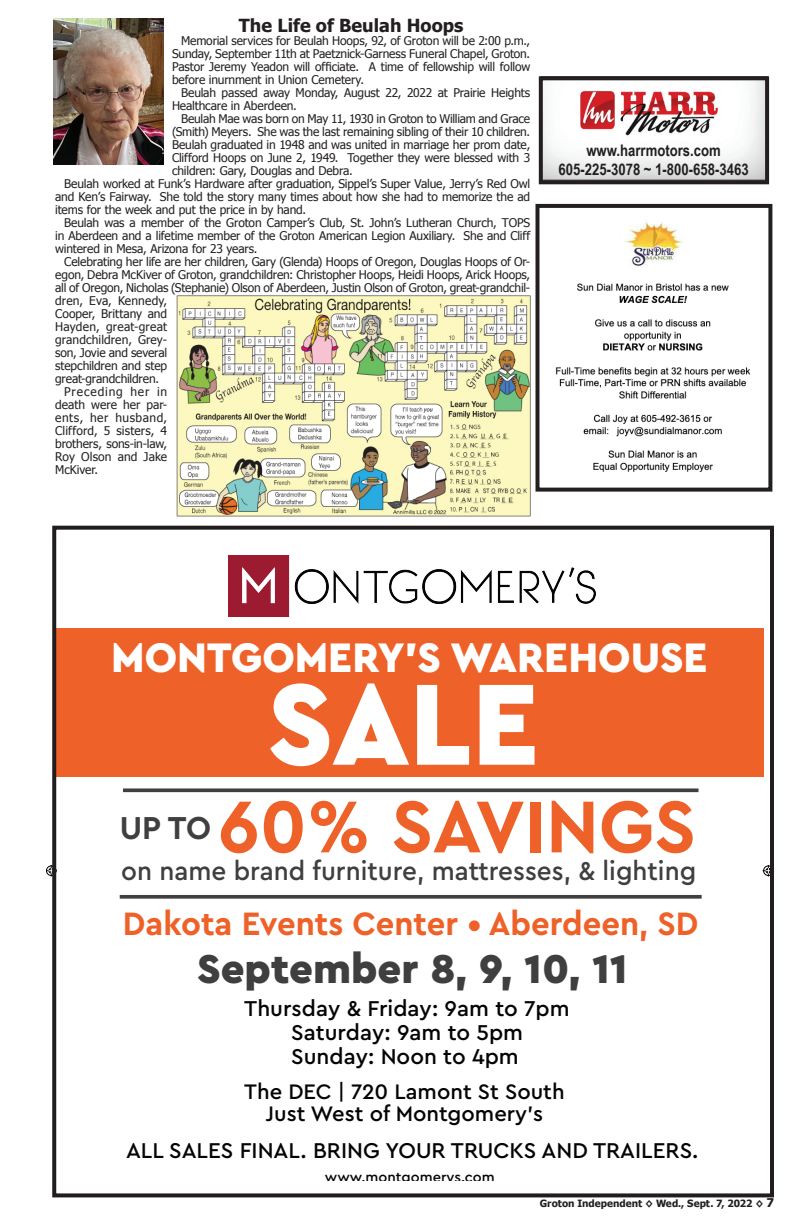
<style>
.page{position:relative;width:792px;height:1224px;background:#fff}
.page>*{position:absolute;margin:0;border:0;box-sizing:border-box;transform-origin:0 0}
.t1{font:900 120.9px "Cera Pro";color:#fff}
.t2{font:700 76.8px "Cera Pro";color:#ee6128}
.t3{font:900 43.2px "Cera Pro";color:#fff}
.t4{font:900 42.1px "Cera Pro";color:#3f3f3f}
.t5{font:700 33.9px "Cera Pro";color:#ee6128}
.t6{font:700 33.2px "Cera Pro";color:#3f3f3f}
.t7{font:500 27px "Cera Pro";color:#3f3f3f}
.t8{font:500 22.5px/24px "Cera Pro";color:#040503;text-align:center}
.t9{font:500 22.4px "Cera Pro";color:#040503}
.t10{font:500 22px/22.4px "Cera Pro";color:#040503;text-align:center}
.t11{font:700 18px "Tahoma";color:#231f20}
.t12{font:700 16px/19.2px "Arial Narrow";color:#231f20;text-align:center}
.t13{font:500 14.7px "Cera Pro";color:#040503}
.t14{font:12px/13px "Tahoma";letter-spacing:-.01em;color:#231f20;text-align:justify}
.t15{font:12px "Tahoma";letter-spacing:.01em;color:#231f20}
.t16{font:12px "Tahoma";letter-spacing:.015em;color:#231f20}
.t17{font:12px "Tahoma";letter-spacing:.045em;color:#231f20}
.t18{font:12px "Tahoma";letter-spacing:.07em;color:#231f20}
.t19{font:700 10px "Tahoma";color:#231f20}
.s1{font-size:12px}
</style>
<div class="page">
<img style="left:229px;top:556px;width:367px;height:61px">
<div style="left:56px;top:628px;width:708px;height:149px;background:#ee6128"></div>
<svg style="left:123px;top:788px;width:576px;height:4px;background:#555"></svg>
<svg style="left:120px;top:895px;width:582px;height:4px;background:#505050"></svg>
<svg style="left:46px;top:865px;width:6px;height:11px"></svg>
<svg style="left:763px;top:865px;width:6px;height:11px"></svg>
<div style="left:52px;top:526px;width:722px;height:671px;border:4px solid #211d1e"></div>
<img style="left:53px;top:18px;width:110px;height:146px">
<img style="left:176px;top:295px;width:354px;height:222px">
<img style="left:544px;top:81px;width:220px;height:98px">
<div style="left:539px;top:76px;width:230px;height:108px;border:4px solid #231f20"></div>
<img style="left:555px;top:221px;width:196px;height:251px">
<div style="left:536px;top:204px;width:236px;height:288px;border:4px solid #231f20"></div>
<h3 class="t11" style="left:239px;top:13px;width:226px">The Life of Beulah Hoops</h3>
<p class="t14" style="left:172px;top:34px;width:360px;text-indent:9px">Memorial services for Beulah Hoops, 92, of Groton will be 2:00 p.m., Sunday, September 11th at Paetznick-Garness Funeral Chapel, Groton.<br>Pastor Jeremy Yeadon will officiate. A time of fellowship will follow before inurnment in Union Cemetery.</p>
<p class="t14" style="left:172px;top:86px;width:360px;text-indent:9px">Beulah passed away Monday, August 22, 2022 at Prairie Heights<br>Healthcare in Aberdeen.</p>
<p class="t14" style="left:181px;top:112px;width:351px">Beulah Mae was born on May 11, 1930 in Groton to William and Grace</p>
<p class="t14" style="left:172px;top:125px;width:360px">(Smith) Meyers. She was the last remaining sibling of their 10 children.</p>
<p class="t14" style="left:172px;top:138px;width:360px">Beulah graduated in 1948 and was united in marriage her prom date,</p>
<p class="t14" style="left:172px;top:151px;width:360px">Clifford Hoops on June 2, 1949. Together they were blessed with 3</p>
<p class="t14" style="left:172px;top:164px;width:182px">children: Gary, Douglas and Debra.</p>
<p class="t14" style="left:64px;top:177px;width:468px">Beulah worked at Funk’s Hardware after graduation, Sippel’s Super Value, Jerry’s Red Owl</p>
<p class="t14" style="left:55px;top:190px;width:477px">and Ken’s Fairway. She told the story many times about how she had to memorize the ad</p>
<p class="t14" style="left:55px;top:202px;width:252px">items for the week and put the price in by hand.</p>
<p class="t14" style="left:64px;top:215px;width:468px">Beulah was a member of the Groton Camper’s Club, St. John’s Lutheran Church, TOPS</p>
<p class="t14" style="left:55px;top:228px;width:477px">in Aberdeen and a lifetime member of the Groton American Legion Auxiliary. She and Cliff</p>
<p class="t14" style="left:55px;top:241px;width:204px">wintered in Mesa, Arizona for 23 years.</p>
<p class="t14" style="left:64px;top:254px;width:468px">Celebrating her life are her children, Gary (Glenda) Hoops of Oregon, Douglas Hoops of Or-</p>
<p class="t14" style="left:55px;top:267px;width:477px">egon, Debra McKiver of Groton, grandchildren: Christopher Hoops, Heidi Hoops, Arick Hoops,</p>
<p class="t14" style="left:55px;top:280px;width:477px">all of Oregon, Nicholas (Stephanie) Olson of Aberdeen, Justin Olson of Groton, great-grandchil-</p>
<p class="t15" style="left:55px;top:292px;width:113px">dren, Eva, Kennedy,</p>
<p class="t14" style="left:55px;top:306px;width:113px">Cooper, Brittany and</p>
<p class="t16" style="left:55px;top:318px;width:113px">Hayden, great-great</p>
<p class="t15" style="left:55px;top:331px;width:113px">grandchildren, Grey-</p>
<p class="t14" style="left:55px;top:345px;width:113px">son, Jovie and several</p>
<p class="t14" style="left:55px;top:358px;width:113px">stepchildren and step</p>
<p class="t14" style="left:55px;top:371px;width:105px">great-grandchildren.</p>
<p class="t18" style="left:64px;top:383px;width:104px">Preceding her in</p>
<p class="t14" style="left:55px;top:397px;width:113px">death were her par-</p>
<p class="t17" style="left:55px;top:409px;width:113px">ents, her husband,</p>
<p class="t15" style="left:55px;top:422px;width:113px">Clifford, 5 sisters, 4</p>
<p class="t14" style="left:55px;top:436px;width:113px">brothers, sons-in-law,</p>
<p class="t14" style="left:55px;top:449px;width:113px">Roy Olson and Jake</p>
<p class="t14" style="left:55px;top:462px;width:44px">McKiver.</p>
<h3 class="t12" style="left:559px;top:140px;width:192px">www.harrmotors.com<br>605-225-3078 ~ 1-800-658-3463</h3>
<h3 class="t3" style="left:111px;top:629px;width:598px">MONTGOMERY’S WAREHOUSE</h3>
<h1 class="t1" style="left:268px;top:644px;width:273px">SALE</h1>
<h2 class="t2" style="left:218px;top:776px;width:479px">60% SAVINGS</h2>
<h3 class="t7" style="left:121px;top:853px;width:576px">on name brand furniture, mattresses, &amp; lighting</h3>
<h3 class="t6" style="left:120px;top:806px;width:93px">UP TO</h3>
<h3 class="t5" style="left:123px;top:901px;width:577px">Dakota Events Center • Aberdeen, SD</h3>
<h3 class="t4" style="left:197px;top:941px;width:432px">September 8, 9, 10, 11</h3>
<h3 class="t8" style="left:244px;top:996px;width:327px">Thursday &amp; Friday: 9am to 7pm<br>Saturday: 9am to 5pm<br>Sunday: Noon to 4pm</h3>
<h3 class="t10" style="left:244px;top:1079px;width:322px">The DEC | 720 Lamont St South<br>Just West of Montgomery’s</h3>
<h3 class="t9" style="left:126px;top:1135px;width:574px">ALL SALES FINAL. BRING YOUR TRUCKS AND TRAILERS.</h3>
<p class="t13" style="left:325px;top:1167px;width:171px">www.montgomerys.com</p>
<p class="t19" style="left:540px;top:1196px;width:236px">Groton Independent ◊ Wed., Sept. 7, 2022 ◊ <span class="s1">7</span></p>
</div>
